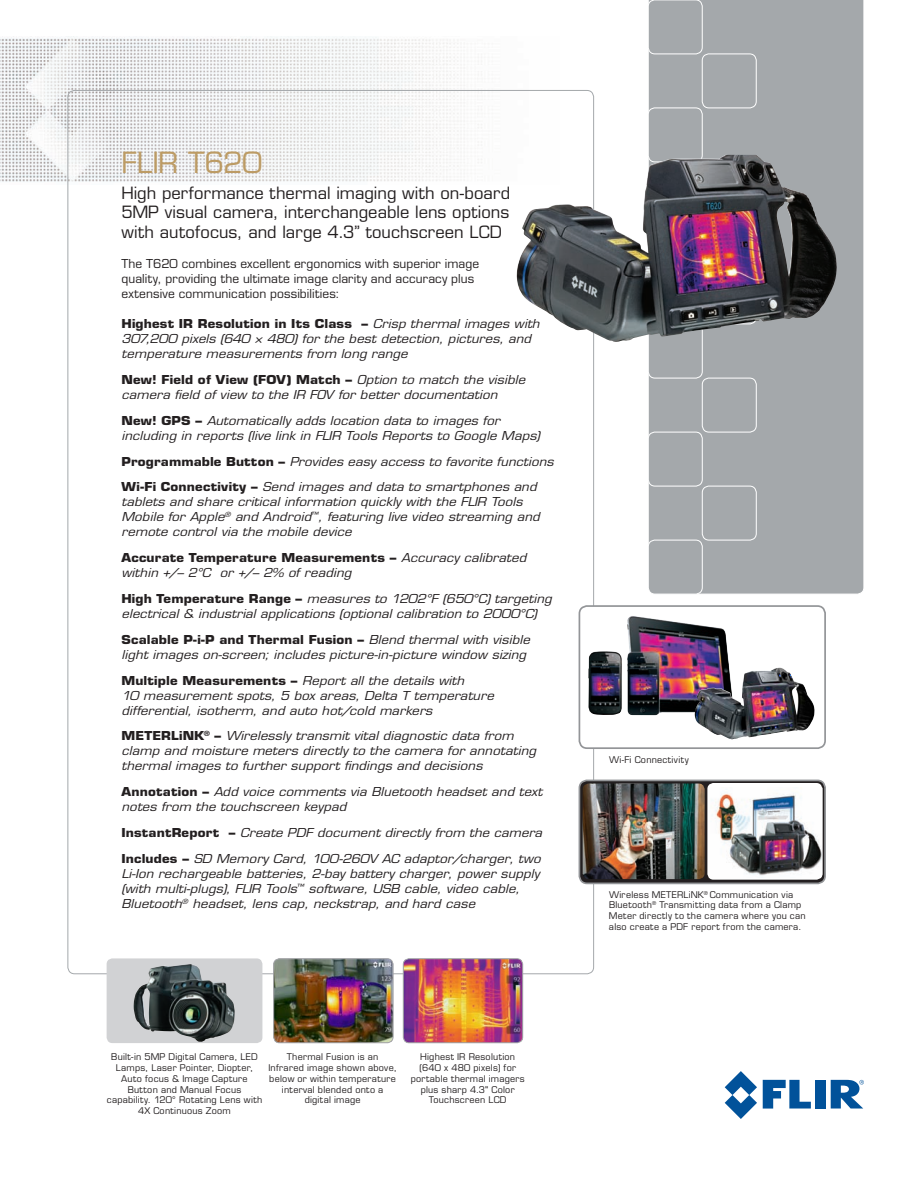
<style>
.page{position:relative;width:918px;height:1188px;background:#fff}
.page>*{position:absolute;margin:0;border:0;box-sizing:border-box;transform-origin:0 0}
.Product_Name{font:28.5px "Eurostile LT";letter-spacing:-.01em;color:#bc9b64}
.Subhead1{font:16.5px/19.8px "Eurostile LT";letter-spacing:.005em;color:#231f20;text-align:justify}
.bulleted_text{font:italic 12px/15px "Eurostile LT";letter-spacing:.01em;color:#231f20;scale:1.1 1}
.text{font:12px/15px "Eurostile LT";letter-spacing:.005em;color:#231f20}
.t1{font:9px/10.8px "Eurostile LT";letter-spacing:.03em;color:#231f20;text-align:center}
.s1{font-weight:700;font-style:normal}
</style>
<div class="page">
<div style="left:648px;top:0;width:216px;height:594px;background:#a4a8ab"></div>
<div style="left:648px;top:540px;width:54px;height:54px;background:#a4a8ab;border-radius:7px"></div>
<div style="left:648px;top:540px;width:54px;height:54px;border:1px solid #fff;border-radius:7px"></div>
<div style="left:702px;top:486px;width:54px;height:54px;background:#a4a8ab;border-radius:7px"></div>
<div style="left:702px;top:486px;width:54px;height:54px;border:1px solid #fff;border-radius:7px"></div>
<div style="left:648px;top:432px;width:54px;height:54px;background:#a4a8ab;border-radius:7px"></div>
<div style="left:648px;top:432px;width:54px;height:54px;border:1px solid #fff;border-radius:7px"></div>
<div style="left:702px;top:378px;width:54px;height:54px;background:#a4a8ab;border-radius:7px"></div>
<div style="left:702px;top:378px;width:54px;height:54px;border:1px solid #fff;border-radius:7px"></div>
<div style="left:648px;top:324px;width:54px;height:54px;background:#a4a8ab;border-radius:7px"></div>
<div style="left:648px;top:324px;width:54px;height:54px;border:1px solid #fff;border-radius:7px"></div>
<div style="left:648px;top:108px;width:54px;height:54px;background:#a4a8ab;border-radius:7px"></div>
<div style="left:648px;top:108px;width:54px;height:54px;border:1px solid #fff;border-radius:7px"></div>
<div style="left:702px;top:54px;width:54px;height:54px;background:#a4a8ab;border-radius:7px"></div>
<div style="left:702px;top:54px;width:54px;height:54px;border:1px solid #fff;border-radius:7px"></div>
<div style="left:648px;top:0;width:54px;height:54px;background:#a4a8ab;border-radius:7px"></div>
<div style="left:648px;top:0;width:54px;height:54px;border:1px solid #fff;border-radius:7px"></div>
<svg style="left:763px;top:1080px;width:48px;height:29px"></svg>
<div style="left:816px;top:1080px;width:10px;height:29px;background:#01529a"></div>
<svg style="left:725px;top:1071px;width:32px;height:48px"></svg>
<svg style="left:831px;top:1080px;width:33px;height:29px"></svg>
<img style="left:0;top:38px;width:489px;height:146px">
<div style="left:579px;top:605px;width:247px;height:144px;border:2px solid #939598;border-radius:8px"></div>
<div style="left:579px;top:780px;width:246px;height:103px;background:linear-gradient(to right,#221e1f,#242021);border-radius:8px"></div>
<div style="left:579px;top:780px;width:247px;height:104px;border:2px solid #939598;border-radius:8px"></div>
<div style="left:707px;top:783px;width:115px;height:97px;background:#fff;border-radius:6px"></div>
<img style="left:715px;top:789px;width:107px;height:89px">
<img style="left:583px;top:784px;width:122px;height:95px">
<div style="left:107px;top:958px;width:155px;height:85px;background:#d1d2d4;border-radius:6px"></div>
<img style="left:133px;top:964px;width:102px;height:78px">
<img style="left:274px;top:959px;width:119px;height:84px">
<div style="left:273px;top:958px;width:120px;height:85px;border:1px solid #a8a9ad;border-radius:6px"></div>
<img style="left:404px;top:960px;width:119px;height:83px">
<div style="left:403px;top:958px;width:120px;height:85px;border:1px solid #a8a9ad;border-radius:6px"></div>
<img style="left:516px;top:155px;width:322px;height:188px">
<img style="left:588px;top:616px;width:142px;height:99px">
<img style="left:694px;top:668px;width:121px;height:72px">
<svg style="left:789px;top:674px;width:3px;height:4px"></svg>
<p class="Product_Name" style="left:122px;top:146px;width:142px">FLIR T620</p>
<p class="Subhead1" style="left:122px;top:183px;width:390px">High performance thermal imaging with on-board 5MP visual camera, interchangeable lens options with autofocus, and large 4.3” touchscreen LCD</p>
<p class="text" style="left:122px;top:256px;width:359px">The T620 combines excellent ergonomics with superior image quality, providing the ultimate image clarity and accuracy plus extensive communication possibilities:</p>
<p class="bulleted_text" style="left:122px;top:316px;width:382px"><span class="s1">Highest IR Resolution in Its Class –</span> Crisp thermal images with<br>307,200 pixels (640 × 480) for the best detection, pictures, and temperature measurements from long range</p>
<p class="bulleted_text" style="left:122px;top:372px;width:369px"><span class="s1">New! Field of View (FOV) Match –</span> Option to match the visible camera field of view to the IR FOV for better documentation</p>
<p class="bulleted_text" style="left:122px;top:413px;width:382px"><span class="s1">New! GPS –</span> Automatically adds location data to images for including in reports (live link in FLIR Tools Reports to Google Maps)</p>
<p class="bulleted_text" style="left:122px;top:454px;width:394px"><span class="s1">Programmable Button –</span> Provides easy access to favorite functions</p>
<p class="bulleted_text" style="left:122px;top:480px;width:382px"><span class="s1">Wi-Fi Connectivity –</span> Send images and data to smartphones and tablets and share critical information quickly with the FLIR Tools Mobile for Apple<sup>®</sup> and Android<sup>™</sup>, featuring live video streaming and remote control via the mobile device</p>
<p class="bulleted_text" style="left:122px;top:550px;width:369px"><span class="s1">Accurate Temperature Measurements –</span> Accuracy calibrated within +/– 2°C or +/– 2% of reading</p>
<p class="bulleted_text" style="left:122px;top:591px;width:393px"><span class="s1">High Temperature Range –</span> measures to 1202°F (650°C) targeting electrical &amp; industrial applications (optional calibration to 2000°C)</p>
<p class="bulleted_text" style="left:122px;top:632px;width:373px"><span class="s1">Scalable P-i-P and Thermal Fusion –</span> Blend thermal with visible light images on-screen; includes picture-in-picture window sizing</p>
<p class="bulleted_text" style="left:122px;top:673px;width:340px"><span class="s1">Multiple Measurements –</span> Report all the details with<br>10 measurement spots, 5 box areas, Delta T temperature differential, isotherm, and auto hot/cold markers</p>
<p class="bulleted_text" style="left:121px;top:729px;width:378px"><span class="s1">METERLiNK</span><sup>®</sup> <span class="s1">–</span> Wirelessly transmit vital diagnostic data from clamp and moisture meters directly to the camera for annotating thermal images to further support findings and decisions</p>
<p class="bulleted_text" style="left:121px;top:784px;width:384px"><span class="s1">Annotation –</span> Add voice comments via Bluetooth headset and text notes from the touchscreen keypad</p>
<p class="bulleted_text" style="left:121px;top:825px;width:384px"><span class="s1">InstantReport –</span> Create PDF document directly from the camera</p>
<p class="bulleted_text" style="left:121px;top:851px;width:383px"><span class="s1">Includes –</span> SD Memory Card, 100-260V AC adaptor/charger, two Li-Ion rechargeable batteries, 2-bay battery charger, power supply (with multi-plugs), FLIR Tools<sup>™</sup> software, USB cable, video cable, Bluetooth<sup>®</sup> headset, lens cap, neckstrap, and hard case</p>
<p class="t1" style="left:107px;top:1052px;width:157px">Built-in 5MP Digital Camera, LED<br>Lamps, Laser Pointer, Diopter,<br>Auto focus &amp; Image Capture<br>Button and Manual Focus capability. 120° Rotating Lens with<br>4X Continuous Zoom</p>
<p class="t1" style="left:268px;top:1052px;width:130px">Thermal Fusion is an<br>Infrared image shown above, below or within temperature interval blended onto a digital image</p>
<p class="t1" style="left:411px;top:1052px;width:115px">Highest IR Resolution (640 x 480 pixels) for portable thermal imagers plus sharp 4.3" Color<br>Touchscreen LCD</p>
<p class="t1" style="left:609px;top:754px;width:81px">Wi-Fi Connectivity</p>
<p class="t1" style="left:609px;top:889px;width:198px;text-align:left">Wireless METERLiNK<sup>®</sup> Communication via Bluetooth<sup>®</sup> Transmitting data from a Clamp Meter directly to the camera where you can also create a PDF report from the camera.</p>
</div>
